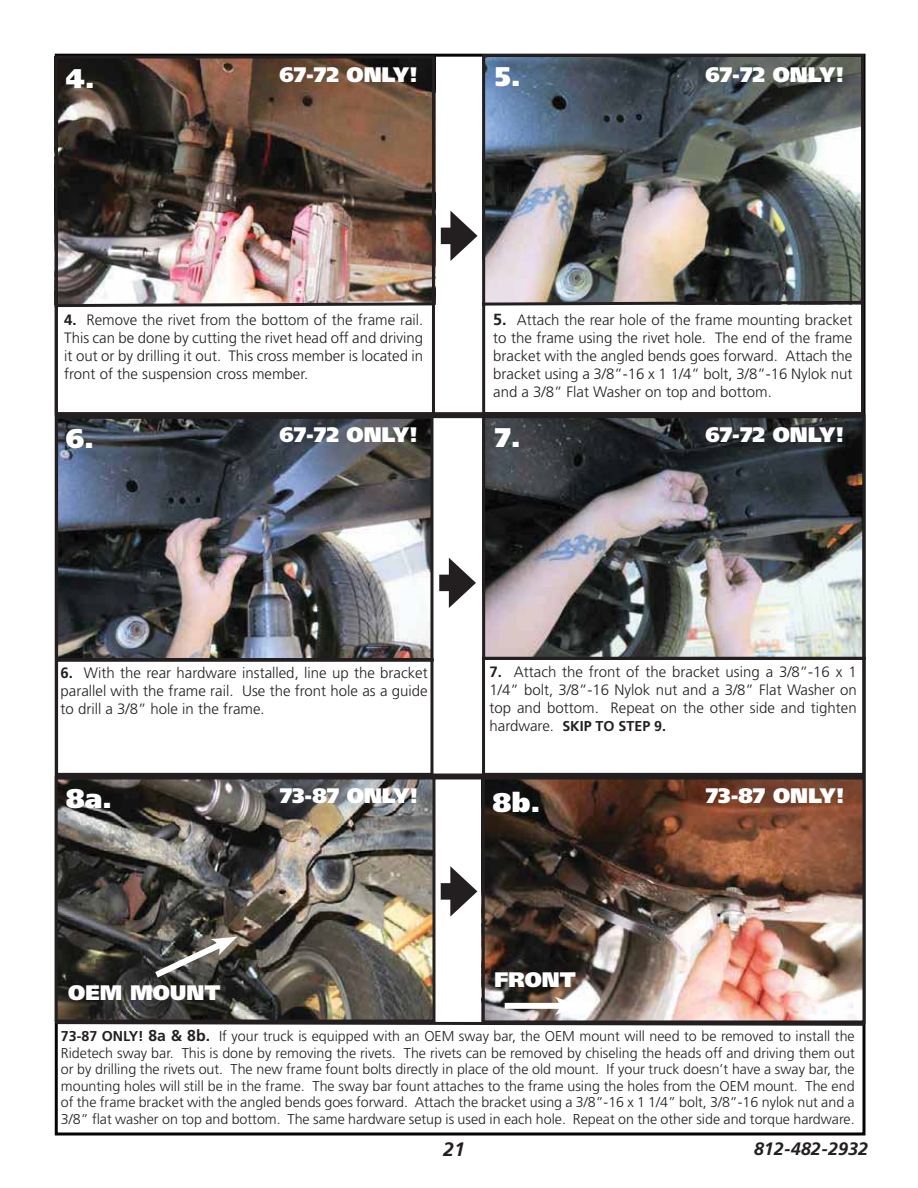
<style>
.page{position:relative;width:918px;height:1188px;background:#fff}
.page>*{position:absolute;margin:0;border:0;box-sizing:border-box;transform-origin:0 0}
.t1{font:900 27px "Frutiger LT Pro";color:#fff}
.t2{font:900 21px "Frutiger LT Pro";color:#fff}
.t3{font:italic 700 19.5px "Frutiger LT Pro";color:#231f20}
.t4{font:italic 700 18px "Frutiger LT Pro";color:#231f20}
.t5{font:300 15px/18px "Frutiger LT Pro";color:#231f20;text-align:justify}
.t6{font:300 14.25px/16.5px "Frutiger LT Pro";color:#231f20;text-align:justify}
.t7{font:700 14.25px "Frutiger LT Pro";color:#231f20}
.s1{font-weight:700}
.s2{font-weight:700;font-size:16.2px}
.s3{font-weight:300;font-size:15px}
.s4{font-weight:700;font-size:15.75px}
</style>
<div class="page">
<img style="left:54px;top:417px;width:381px;height:357px">
<img style="left:54px;top:54px;width:383px;height:363px">
<div style="left:55px;top:412px;width:808px;height:6px;background:#231f20"></div>
<div style="left:441px;top:228px;width:20px;height:16px;background:#231f20"></div>
<svg style="left:450px;top:211px;width:28px;height:50px"></svg>
<img style="left:481px;top:417px;width:385px;height:357px">
<img style="left:479px;top:53px;width:387px;height:364px">
<div style="left:439px;top:575px;width:20px;height:16px;background:#231f20"></div>
<svg style="left:449px;top:558px;width:27px;height:50px"></svg>
<img style="left:54px;top:774px;width:812px;height:253px">
<img style="left:480px;top:774px;width:386px;height:251px">
<div style="left:441px;top:883px;width:20px;height:17px;background:#231f20"></div>
<svg style="left:450px;top:866px;width:27px;height:51px"></svg>
<svg style="left:148px;top:935px;width:89px;height:48px;background:#61605c"></svg>
<div style="left:505px;top:1003px;width:60px;height:6px;background:#fff"></div>
<svg style="left:555px;top:997px;width:25px;height:18px"></svg>
<div style="left:56px;top:774px;width:808px;height:6px;background:#231f20"></div>
<h1 class="t1" style="left:66px;top:67px;width:30px">4.</h1>
<h2 class="t2" style="left:279px;top:65px;width:140px">67-72 ONLY!</h2>
<h2 class="t2" style="left:706px;top:65px;width:140px">67-72 ONLY!</h2>
<h1 class="t1" style="left:495px;top:65px;width:27px">5.</h1>
<p class="t5" style="left:64px;top:312px;width:361px"><span class="s1">4.</span> Remove the rivet from the bottom of the frame rail.<br>This can be done by cutting the rivet head off and driving it out or by drilling it out. This cross member is located in front of the suspension cross member.</p>
<p class="t5" style="left:493px;top:311px;width:361px"><span class="s2">5.</span> Attach the rear hole of the frame mounting bracket to the frame using the rivet hole. The end of the frame bracket with the angled bends goes forward. Attach the bracket using a 3/8”-16 x 1 1/4” bolt, 3/8”-16 Nylok nut and a 3/8” Flat Washer on top and bottom.</p>
<h1 class="t1" style="left:66px;top:427px;width:30px">6.</h1>
<h2 class="t2" style="left:279px;top:426px;width:140px">67-72 ONLY!</h2>
<h2 class="t2" style="left:706px;top:426px;width:140px">67-72 ONLY!</h2>
<h1 class="t1" style="left:495px;top:426px;width:27px">7.</h1>
<p class="t5" style="left:61px;top:665px;width:369px"><span class="s1">6.</span> With the rear hardware installed, line up the bracket parallel with the frame rail. Use the front hole as a guide to drill a 3/8” hole in the frame.</p>
<p class="t5" style="left:490px;top:663px;width:369px"><span class="s1">7.</span> Attach the front of the bracket using a 3/8”-16 x 1<br>1/4” bolt, 3/8”-16 Nylok nut and a 3/8” Flat Washer on top and bottom. Repeat on the other side and tighten</p>
<p class="t7" style="left:490px;top:719px;width:178px"><span class="s3">hardware.</span> SKIP TO STEP 9.</p>
<h2 class="t2" style="left:280px;top:787px;width:140px">73-87 ONLY!</h2>
<h2 class="t2" style="left:706px;top:787px;width:140px">73-87 ONLY!</h2>
<h1 class="t1" style="left:66px;top:787px;width:47px">8a.</h1>
<h1 class="t1" style="left:493px;top:791px;width:49px">8b.</h1>
<h2 class="t2" style="left:68px;top:984px;width:154px">OEM MOUNT</h2>
<h2 class="t2" style="left:494px;top:971px;width:83px">FRONT</h2>
<p class="t6" style="left:61px;top:1029px;width:795px"><span class="s1">73-87 ONLY!</span> <span class="s4">8a &amp; 8b.</span> If your truck is equipped with an OEM sway bar, the OEM mount will need to be removed to install the Ridetech sway bar. This is done by removing the rivets. The rivets can be removed by chiseling the heads off and driving them out or by drilling the rivets out. The new frame fount bolts directly in place of the old mount. If your truck doesn’t have a sway bar, the mounting holes will still be in the frame. The sway bar fount attaches to the frame using the holes from the OEM mount. The end of the frame bracket with the angled bends goes forward. Attach the bracket using a 3/8”-16 x 1 1/4” bolt, 3/8”-16 nylok nut and a 3/8” flat washer on top and bottom. The same hardware setup is used in each hole. Repeat on the other side and torque hardware.</p>
<h3 class="t3" style="left:443px;top:1141px;width:23px">21</h3>
<p class="t4" style="left:754px;top:1141px;width:116px">812-482-2932</p>
</div>
